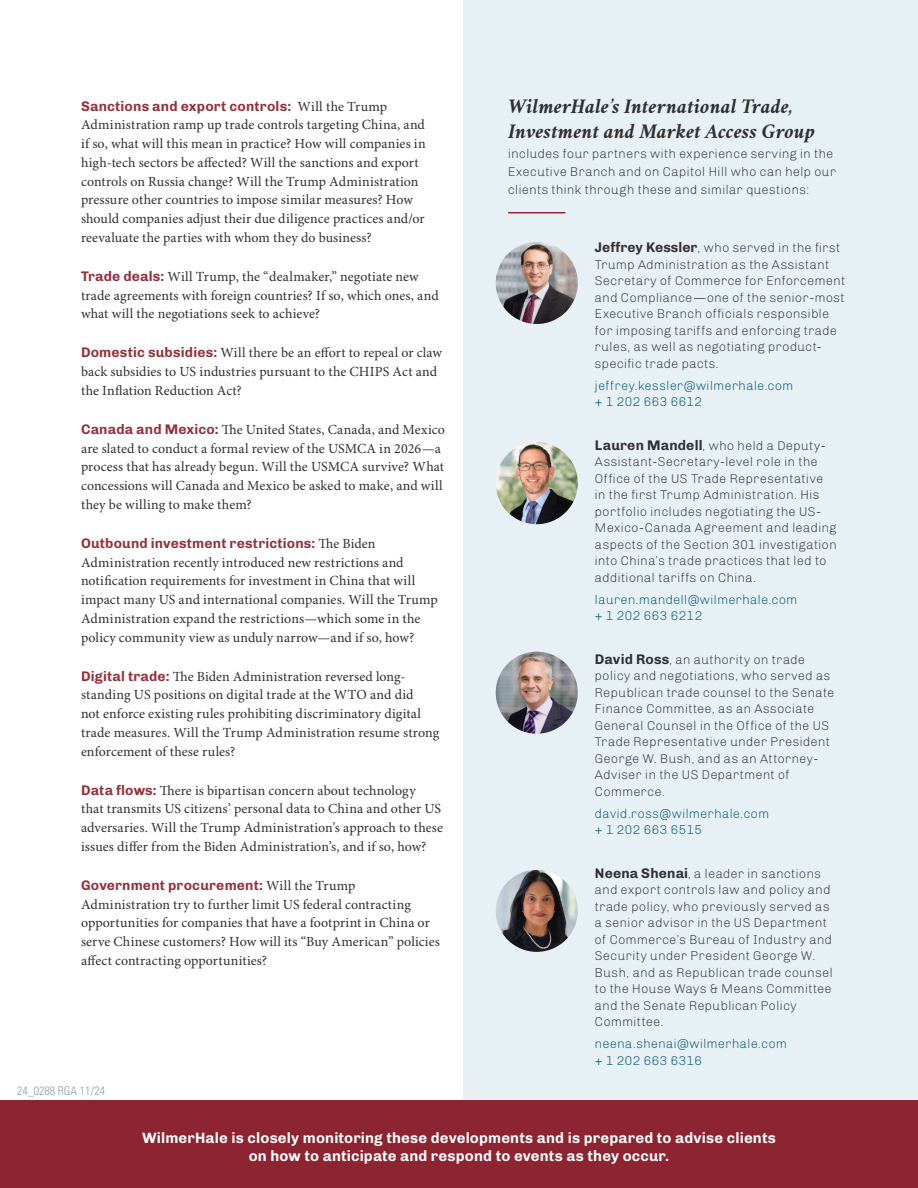
<style>
.page{position:relative;width:918px;height:1188px;background:#fff}
.page>*{position:absolute;margin:0;border:0;box-sizing:border-box;transform-origin:0 0}
.body_text{font:italic 700 21px/25.2px "Crimson";color:#312f30}
.intro{font:700 15px/18px "Chivo";letter-spacing:.01em;color:#fff;text-align:center}
.body_text-2{font:13.95px/18.8px "Minion Pro";letter-spacing:.01em;color:#312f30}
.body_text-3{font:300 12.75px/16.5px "Chivo";letter-spacing:.015em;color:#312f30}
.body_text-4{font:300 12.75px/16.5px "Chivo";letter-spacing:.015em;color:#00536d}
.t1{font:300 condensed 12px "Univers LT Std";color:#979b9f}
.s1{font-family:"Chivo";font-weight:700;color:#94303a}
.s2{font-weight:700;font-size:13.95px}
.s3{font-size:13.95px}
</style>
<div class="page">
<div style="left:463px;top:0;width:455px;height:1101px;background:#e7f1f5"></div>
<div style="left:0;top:1101px;width:918px;height:87px;background:#8d2431"></div>
<img style="left:496px;top:242px;width:82px;height:82px;border-radius:41px">
<img style="left:496px;top:442px;width:82px;height:82px;border-radius:41px">
<img style="left:496px;top:652px;width:82px;height:82px;border-radius:41px">
<img style="left:496px;top:870px;width:82px;height:82px;border-radius:41px">
<hr style="left:508px;top:212px;width:57px;height:1px;background:#8d2431">
<p class="body_text-2" style="left:81px;top:97px;width:346px"><span class="s1">Sanctions and export controls:</span> Will the Trump Administration ramp up trade controls targeting China, and if so, what will this mean in practice? How will companies in high-tech sectors be affected? Will the sanctions and export controls on Russia change? Will the Trump Administration pressure other countries to impose similar measures? How should companies adjust their due diligence practices and/or reevaluate the parties with whom they do business?</p>
<p class="body_text-2" style="left:81px;top:268px;width:359px"><span class="s1">Trade deals:</span> Will Trump, the “dealmaker,” negotiate new trade agreements with foreign countries? If so, which ones, and what will the negotiations seek to achieve?</p>
<p class="body_text-2" style="left:81px;top:344px;width:362px"><span class="s1">Domestic subsidies:</span> Will there be an effort to repeal or claw back subsidies to US industries pursuant to the CHIPS Act and the Inflation Reduction Act?</p>
<p class="body_text-2" style="left:81px;top:421px;width:365px"><span class="s1">Canada and Mexico:</span> The United States, Canada, and Mexico are slated to conduct a formal review of the USMCA in 2026—a process that has already begun. Will the USMCA survive? What concessions will Canada and Mexico be asked to make, and will they be willing to make them?</p>
<p class="body_text-2" style="left:81px;top:535px;width:358px"><span class="s1">Outbound investment restrictions:</span> The Biden Administration recently introduced new restrictions and notification requirements for investment in China that will impact many US and international companies. Will the Trump Administration expand the restrictions—which some in the policy community view as unduly narrow—and if so, how?</p>
<p class="body_text-2" style="left:81px;top:667px;width:360px"><span class="s1">Digital trade:</span> The Biden Administration reversed long&shy;standing US positions on digital trade at the WTO and did<br>not enforce existing rules prohibiting discriminatory digital trade measures. Will the Trump Administration resume strong enforcement of these rules?</p>
<p class="body_text-2" style="left:81px;top:781px;width:364px"><span class="s1">Data flows:</span> There is bipartisan concern about technology<br>that transmits US citizens’ personal data to China and other US adversaries. Will the Trump Administration’s approach to these issues differ from the Biden Administration’s, and if so, how?</p>
<p class="body_text-2" style="left:81px;top:877px;width:360px"><span class="s1">Government procurement:</span> Will the Trump Administration try to further limit US federal contracting opportunities for companies that have a footprint in China or serve Chinese customers? How will its “Buy American” policies affect contracting opportunities?</p>
<p class="t1" style="left:17px;top:1084px;width:89px">24_0288 RGA 11/24</p>
<p class="body_text" style="left:508px;top:92px;width:308px">WilmerHale’s International Trade,<br>Investment and Market Access Group</p>
<p class="body_text-3" style="left:508px;top:145px;width:330px;line-height:18px">includes four partners with experience serving in the<br>Executive Branch and on Capitol Hill who can help our clients think through these and similar questions:</p>
<p class="body_text-3" style="left:595px;top:240px;width:252px"><span class="s2">Jeffrey Kessler</span><span class="s3">,</span> who served in the first Trump Administration as the Assistant Secretary of Commerce for Enforcement and Compliance—one of the senior-most Executive Branch officials responsible for imposing tariffs and enforcing trade rules, as well as negotiating product&shy;specific trade pacts.</p>
<p class="body_text-4" style="left:595px;top:377px;width:200px">jeffrey.kessler@wilmerhale.com + 1 202 663 6612</p>
<p class="body_text-3" style="left:595px;top:437px;width:244px"><span class="s2">Lauren Mandell</span>, who held a Deputy-Assistant-Secretary-level role in the Office of the US Trade Representative in the first Trump Administration. His portfolio includes negotiating the US-Mexico-Canada Agreement and leading aspects of the Section 301 investigation into China’s trade practices that led to additional tariffs on China.</p>
<p class="body_text-4" style="left:595px;top:591px;width:204px">lauren.mandell@wilmerhale.com + 1 202 663 6212</p>
<p class="body_text-3" style="left:595px;top:651px;width:241px"><span class="s2">David Ross</span>, an authority on trade policy and negotiations, who served as Republican trade counsel to the Senate Finance Committee, as an Associate General Counsel in the Office of the US Trade Representative under President George W. Bush, and as an Attorney-Adviser in the US Department of Commerce.</p>
<p class="body_text-4" style="left:595px;top:805px;width:176px">david.ross@wilmerhale.com + 1 202 663 6515</p>
<p class="body_text-3" style="left:595px;top:865px;width:240px"><span class="s2">Neena Shenai</span>, a leader in sanctions and export controls law and policy and trade policy, who previously served as a senior advisor in the US Department of Commerce’s Bureau of Industry and Security under President George W.<br>Bush, and as Republican trade counsel to the House Ways &amp; Means Committee and the Senate Republican Policy Committee.</p>
<p class="body_text-4" style="left:595px;top:1036px;width:194px">neena.shenai@wilmerhale.com + 1 202 663 6316</p>
<p class="intro" style="left:142px;top:1129px;width:635px">WilmerHale is closely monitoring these developments and is prepared to advise clients on how to anticipate and respond to events as they occur.</p>
</div>
